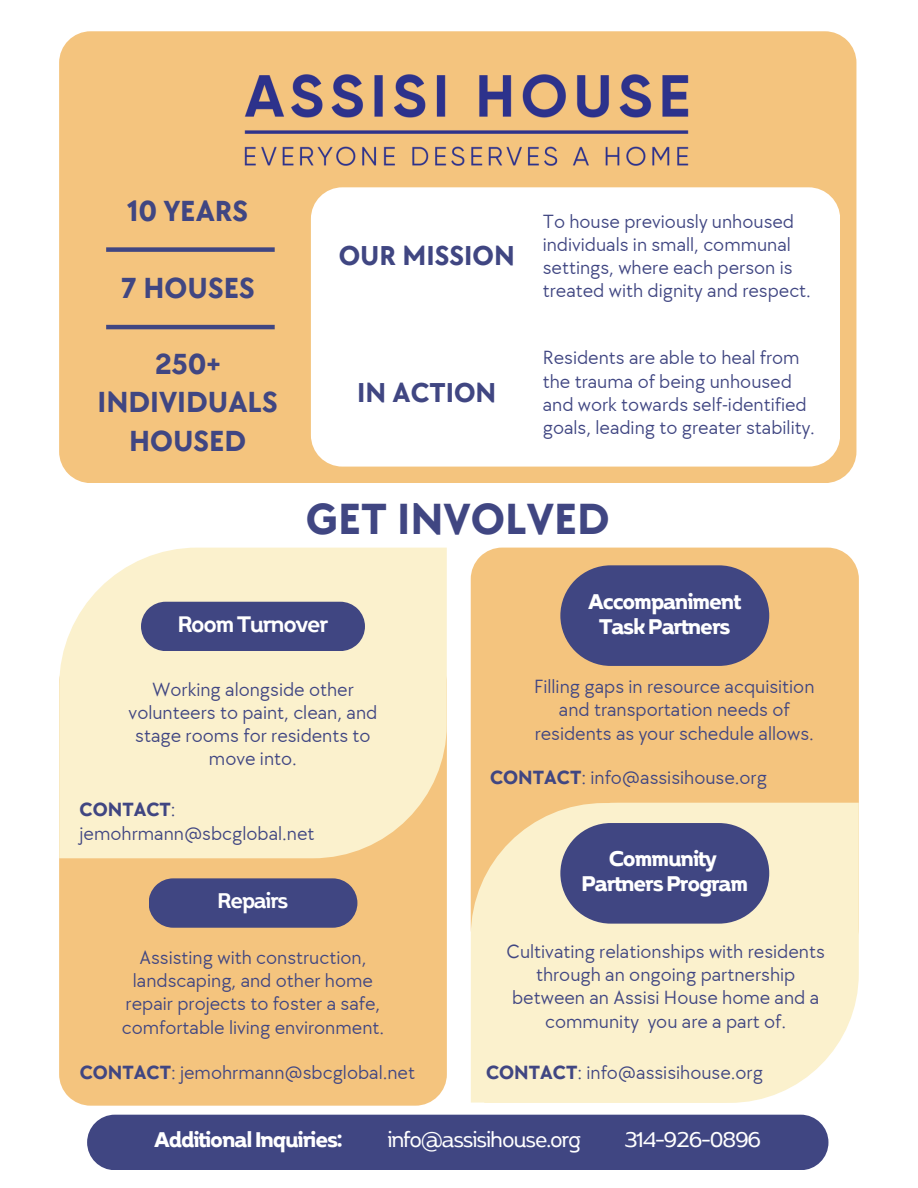
<style>
.page{position:relative;width:918px;height:1188px;background:#fff}
.page>*{position:absolute;margin:0;border:0;box-sizing:border-box;transform-origin:0 0}
.t1{font:700 45px "TT Chocolates";color:#404682}
.t2{font:700 30px/38.2px "TT Chocolates";color:#404682;text-align:center}
.t3{font:700 28.2px "TT Chocolates";color:#404682}
.t4{font:600 26.85px "Boriboon";letter-spacing:-.045em;color:#fff}
.t5{font:700 25.35px/24.8px "Boriboon";letter-spacing:-.045em;color:#fff;text-align:center}
.t6{font:25.35px "Boriboon";letter-spacing:-.045em;color:#fff}
.t7{font:600 25.35px "Boriboon";letter-spacing:-.045em;color:#fff}
.t8{font:19.8px/23.2px "TT Chocolates";color:#404682;text-align:center}
.t9{font:700 19.8px "TT Chocolates";color:#404682}
.s1{font-weight:400}
.s2{font-weight:700}
</style>
<div class="page">
<div style="left:59px;top:31px;width:797px;height:452px;background:#f4c47e"></div>
<div style="left:87px;top:1115px;width:741px;height:55px;background:#404682;border-radius:28px"></div>
<div style="left:311px;top:187px;width:529px;height:280px;background:#fff;border-radius:32px"></div>
<div style="left:471px;top:548px;width:388px;height:255px;background:#f4c47e"></div>
<svg style="left:844px;top:803px;width:15px;height:230px;background:#fbf1d0"></svg>
<div style="left:471px;top:803px;width:373px;height:300px;background:#fbf1cd"></div>
<div style="left:59px;top:858px;width:388px;height:247px;background:#f4c47e"></div>
<svg style="left:59px;top:548px;width:388px;height:310px;background:#faefcc"></svg>
<svg style="left:149px;top:878px;width:208px;height:50px;background:#4a4d81"></svg>
<svg style="left:560px;top:823px;width:209px;height:101px;background:#54588a"></svg>
<div style="left:141px;top:602px;width:224px;height:49px;background:#404682"></div>
<div style="left:106px;top:247px;width:169px;height:5px;background:#404682"></div>
<img style="left:224px;top:52px;width:484px;height:135px">
<svg style="left:560px;top:565px;width:209px;height:101px;background:#535381"></svg>
<hr style="left:106px;top:325px;width:169px;height:4px;background:#404682">
<p class="t2" style="left:127px;top:193px;width:123px">10 YEARS</p>
<h2 class="t2" style="left:121px;top:270px;width:136px">7 HOUSES</h2>
<h2 class="t2" style="left:98px;top:346px;width:182px">250+<br>INDIVIDUALS<br>HOUSED</h2>
<h1 class="t3" style="left:339px;top:240px;width:178px">OUR MISSION</h1>
<p class="t3" style="left:357px;top:376px;width:141px">IN ACTION</p>
<p class="t8" style="left:543px;top:210px;width:270px;text-align:left">To house previously unhoused individuals in small, communal settings, where each person is treated with dignity and respect.</p>
<p class="t8" style="left:543px;top:347px;width:274px;text-align:left">Residents are able to heal from the trauma of being unhoused and work towards self-identified goals, leading to greater stability.</p>
<h3 class="t1" style="left:306px;top:494px;width:305px">GET INVOLVED</h3>
<h2 class="t4" style="left:178px;top:607px;width:152px">RoomTurnover</h2>
<h3 class="t8" style="left:129px;top:678px;width:250px">Working alongside other volunteers to paint, clean, and stage rooms for residents to move into.</h3>
<h3 class="t9" style="left:80px;top:798px;width:98px">CONTACT<span class="s1">:</span></h3>
<p class="t8" style="left:80px;top:822px;width:236px">jemohrmann@sbcglobal.net</p>
<p class="t7" style="left:217px;top:884px;width:72px">Repairs</p>
<p class="t5" style="left:588px;top:588px;width:155px">Accompaniment<br>TaskPartners</p>
<p class="t8" style="left:534px;top:675px;width:282px">Filling gaps in resource acquisition and transportation needs of residents as your schedule allows.</p>
<p class="t8" style="left:490px;top:766px;width:278px"><span class="s2">CONTACT</span>: info@assisihouse.org</p>
<p class="t5" style="left:581px;top:845px;width:168px">Community<br>PartnersProgram</p>
<p class="t8" style="left:122px;top:946px;width:264px">Assisting with construction, landscaping, and other home repair projects to foster a safe, comfortable living environment.</p>
<h2 class="t8" style="left:507px;top:940px;width:320px">Cultivating relationships with residents through an ongoing partnership between an Assisi House home and a community you are a part of.</h2>
<p class="t8" style="left:80px;top:1062px;width:337px"><span class="s2">CONTACT</span>: jemohrmann@sbcglobal.net</p>
<p class="t8" style="left:486px;top:1062px;width:278px"><span class="s2">CONTACT</span>: info@assisihouse.org</p>
<h2 class="t5" style="left:154px;top:1126px;width:190px">AdditionalInquiries:</h2>
<h2 class="t6" style="left:387px;top:1124px;width:195px">info@assisihouse.org</h2>
<h2 class="t6" style="left:624px;top:1124px;width:138px">314-926-0896</h2>
</div>
